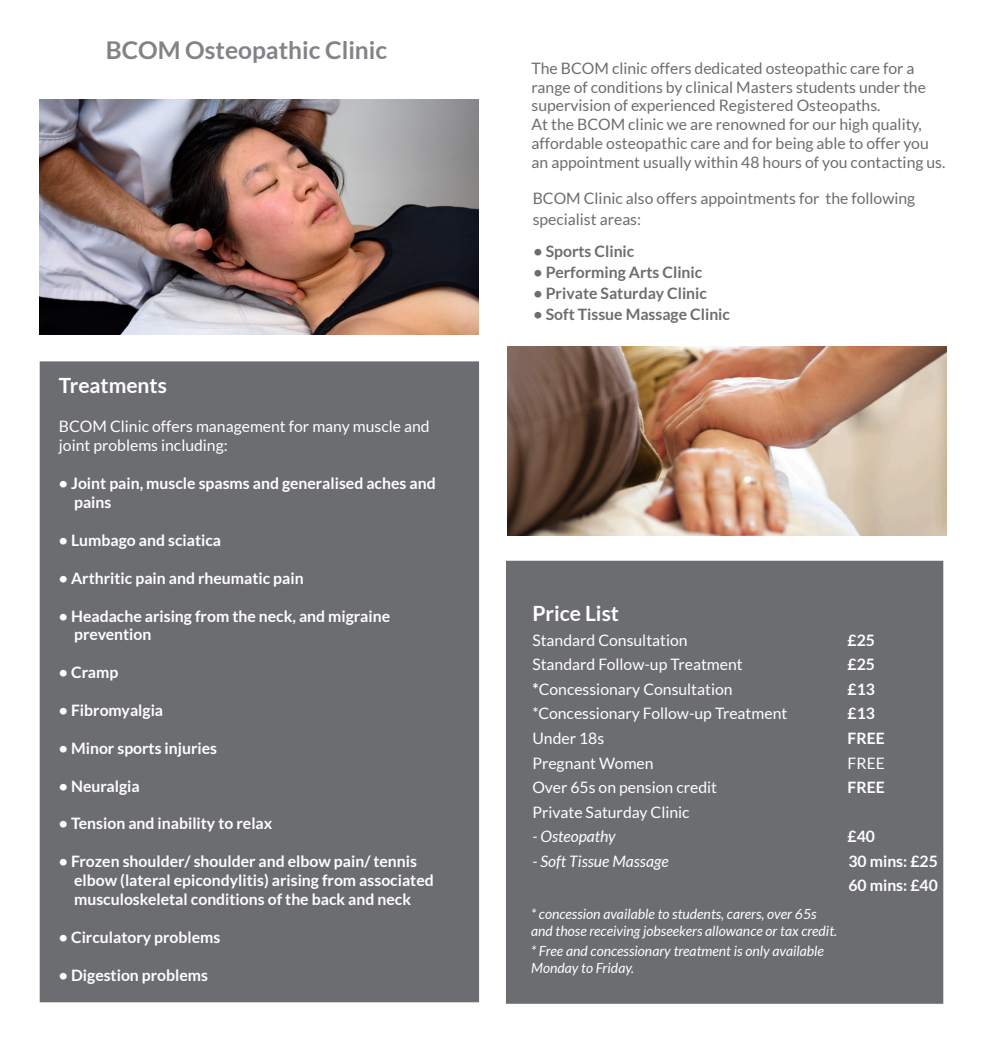
<style>
.page{position:relative;width:983px;height:1042px;background:#fff}
.page>*{position:absolute;margin:0;border:0;box-sizing:border-box;transform-origin:0 0}
.t1{font:700 24.5px "Lato";color:#818386}
.t2{font:700 21px "Lato";color:#fff}
.t3{font:700 15.75px/18.9px "Lato";color:#fff}
.t4{font:15.75px/18.9px "Lato";color:#6c6d70}
.t5{font:15.75px/18.9px "Lato";color:#fff}
.t6{font:700 15.75px "Lato";color:#6c6d70}
.t7{font:italic 15.75px "Lato";color:#fff}
.t8{font:italic 14px/16.8px "Lato";color:#fff}
.s1{font-weight:700}
</style>
<div class="page">
<div style="left:506px;top:561px;width:437px;height:443px;background:#6c6d70"></div>
<img style="left:40px;top:99px;width:438px;height:236px">
<img style="left:507px;top:347px;width:438px;height:188px">
<div style="left:40px;top:361px;width:439px;height:641px;background:#6c6d70"></div>
<p class="t1" style="left:106px;top:36px;width:283px">BCOM Osteopathic Clinic</p>
<p class="t2" style="left:59px;top:373px;width:109px">Treatments</p>
<p class="t5" style="left:59px;top:417px;width:372px">BCOM Clinic offers management for many muscle and joint problems including:</p>
<p class="t3" style="left:74px;top:474px;width:363px;text-indent:-15px">• Joint pain, muscle spasms and generalised aches and pains</p>
<p class="t3" style="left:59px;top:530px;width:164px">• Lumbago and sciatica</p>
<p class="t3" style="left:59px;top:568px;width:246px">• Arthritic pain and rheumatic pain</p>
<p class="t3" style="left:74px;top:606px;width:317px;text-indent:-15px">• Headache arising from the neck, and migraine prevention</p>
<p class="t3" style="left:59px;top:663px;width:61px">• Cramp</p>
<p class="t3" style="left:59px;top:700px;width:106px">• Fibromyalgia</p>
<p class="t3" style="left:59px;top:738px;width:160px">• Minor sports injuries</p>
<p class="t3" style="left:59px;top:776px;width:82px">• Neuralgia</p>
<p class="t3" style="left:59px;top:814px;width:215px">• Tension and inability to relax</p>
<p class="t3" style="left:74px;top:852px;width:361px;text-indent:-15px">• Frozen shoulder/ shoulder and elbow pain/ tennis elbow (lateral epicondylitis) arising from associated musculoskeletal conditions of the back and neck</p>
<p class="t3" style="left:59px;top:927px;width:163px">• Circulatory problems</p>
<p class="t3" style="left:59px;top:965px;width:151px">• Digestion problems</p>
<p class="t4" style="left:531px;top:58px;width:415px">The BCOM clinic offers dedicated osteopathic care for a range of conditions by clinical Masters students under the supervision of experienced Registered Osteopaths.<br>At the BCOM clinic we are renowned for our high quality, affordable osteopathic care and for being able to offer you an appointment usually within 48 hours of you contacting us.</p>
<p class="t4" style="left:532px;top:188px;width:384px;line-height:21px">BCOM Clinic also offers appointments for the following specialist areas:</p>
<p class="t6" style="left:533px;top:243px;width:102px">• Sports Clinic</p>
<p class="t6" style="left:533px;top:264px;width:170px">• Performing Arts Clinic</p>
<p class="t6" style="left:533px;top:285px;width:175px">• Private Saturday Clinic</p>
<p class="t6" style="left:533px;top:306px;width:198px">• Soft Tissue Massage Clinic</p>
<p class="t2" style="left:532px;top:602px;width:88px">Price List</p>
<p class="t5" style="left:532px;top:631px;width:157px">Standard Consultation</p>
<p class="t3" style="left:847px;top:630px;width:29px">£25</p>
<p class="t5" style="left:532px;top:655px;width:212px">Standard Follow-up Treatment</p>
<p class="t3" style="left:847px;top:655px;width:29px">£25</p>
<p class="t5" style="left:532px;top:680px;width:202px"><span class="s1">*</span>Concessionary Consultation</p>
<p class="t3" style="left:847px;top:679px;width:29px">£13</p>
<p class="t5" style="left:532px;top:704px;width:256px">*Concessionary Follow-up Treatment</p>
<p class="t3" style="left:847px;top:704px;width:29px">£13</p>
<p class="t5" style="left:532px;top:729px;width:73px">Under 18s</p>
<p class="t3" style="left:847px;top:728px;width:39px">FREE</p>
<p class="t5" style="left:532px;top:753px;width:123px">Pregnant Women</p>
<p class="t5" style="left:847px;top:753px;width:39px">FREE</p>
<p class="t5" style="left:532px;top:778px;width:186px">Over 65s on pension credit</p>
<p class="t3" style="left:847px;top:777px;width:39px">FREE</p>
<p class="t5" style="left:532px;top:802px;width:159px">Private Saturday Clinic</p>
<p class="t7" style="left:532px;top:827px;width:85px">- Osteopathy</p>
<p class="t3" style="left:847px;top:826px;width:29px">£40</p>
<p class="t7" style="left:532px;top:852px;width:138px">- Soft Tissue Massage</p>
<p class="t3" style="left:848px;top:851px;width:91px">30 mins: £25</p>
<p class="t3" style="left:848px;top:875px;width:91px">60 mins: £40</p>
<p class="t8" style="left:531px;top:906px;width:307px">* concession available to students, carers, over 65s and those receiving jobseekers allowance or tax credit.</p>
<p class="t8" style="left:531px;top:943px;width:294px">* Free and concessionary treatment is only available<br>Monday to Friday.</p>
</div>
